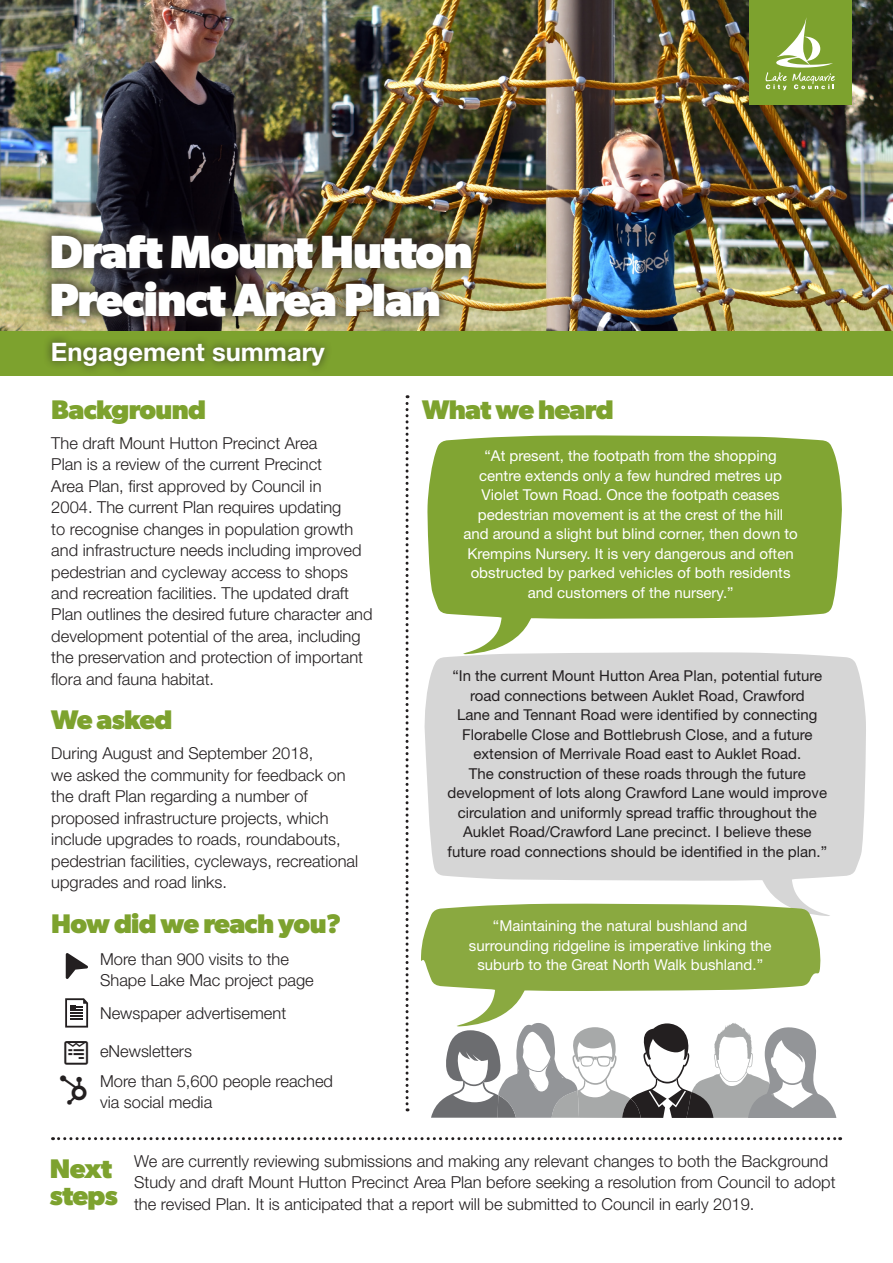
<style>
.page{position:relative;width:893px;height:1263px;background:#fff}
.page>*{position:absolute;margin:0;border:0;box-sizing:border-box;transform-origin:0 0}
.t1{font:700 46.65px/48px "Gibson";letter-spacing:-.025em;color:#fff}
.List_Paragraph{font:29.25px "Font Awesome 5 Brands";color:#231f20}
.t2{font:700 27px/27px "Gibson";letter-spacing:-.025em;color:#7da22e}
.t3{font:700 25.5px "Helvetica Neue LT Std";color:#fff}
.List_Paragraph-2{font:300 16.5px/21.5px "Helvetica Neue LT Std";color:#231f20}
.t4{font:15px/19.5px "Helvetica Neue LT Std";color:#231f20;text-align:center}
.t5{font:15px/19.5px "Helvetica Neue LT Std";color:#fff;text-align:center}
</style>
<div class="page">
<img style="left:0;top:0;width:893px;height:331px">
<div style="left:749px;top:0;width:102px;height:105px;background:#7da22e"></div>
<svg style="left:766px;top:18px;width:69px;height:72px"></svg>
<div style="left:38px;top:221px;width:447px;height:109px;background:#231f20;opacity:.75"></div>
<svg style="left:66px;top:953px;width:22px;height:26px"></svg>
<svg style="left:65px;top:998px;width:23px;height:29px"></svg>
<div style="left:0;top:331px;width:893px;height:45px;background:#7da22e"></div>
<div style="left:43px;top:334px;width:290px;height:41px;background:#231f20;opacity:.75"></div>
<svg style="left:406px;top:395px;width:3px;height:716px"></svg>
<svg style="left:53px;top:1137px;width:788px;height:3px"></svg>
<svg style="left:427px;top:435px;width:415px;height:217px;fill:#81a533"></svg>
<svg style="left:424px;top:652px;width:442px;height:264px;fill:#d6d6d6"></svg>
<svg style="left:421px;top:903px;width:400px;height:119px;fill:#8aa940"></svg>
<svg style="left:431px;top:1022px;width:405px;height:96px"></svg>
<p class="t1" style="left:49px;top:226px;width:425px">Draft Mount Hutton<br>Precinct Area Plan</p>
<p class="t3" style="left:51px;top:336px;width:275px">Engagement summary</p>
<p class="t2" style="left:51px;top:395px;width:156px">Background</p>
<p class="List_Paragraph-2" style="left:51px;top:432px;width:323px">The draft Mount Hutton Precinct Area<br>Plan is a review of the current Precinct<br>Area Plan, first approved by Council in<br>2004. The current Plan requires updating<br>to recognise changes in population growth and infrastructure needs including improved pedestrian and cycleway access to shops and recreation facilities. The updated draft Plan outlines the desired future character and development potential of the area, including the preservation and protection of important flora and fauna habitat.</p>
<p class="t2" style="left:51px;top:706px;width:123px">We asked</p>
<p class="List_Paragraph-2" style="left:51px;top:742px;width:308px">During August and September 2018,<br>we asked the community for feedback on the draft Plan regarding a number of proposed infrastructure projects, which include upgrades to roads, roundabouts, pedestrian facilities, cycleways, recreational upgrades and road links.</p>
<p class="t2" style="left:51px;top:909px;width:291px">How did we reach you?</p>
<p class="List_Paragraph-2" style="left:100px;top:948px;width:215px">More than 900 visits to the<br>Shape Lake Mac project page</p>
<p class="List_Paragraph-2" style="left:100px;top:1002px;width:188px">Newspaper advertisement</p>
<p class="List_Paragraph-2" style="left:100px;top:1040px;width:93px">eNewsletters</p>
<p class="List_Paragraph" style="left:59px;top:1075px;width:31px">◆▲□▼</p>
<p class="List_Paragraph-2" style="left:100px;top:1070px;width:234px">More than 5,600 people reached via social media</p>
<p class="t2" style="left:422px;top:395px;width:193px">What we heard</p>
<p class="t5" style="left:463px;top:446px;width:336px">“At present, the footpath from the shopping centre extends only a few hundred metres up Violet Town Road. Once the footpath ceases pedestrian movement is at the crest of the hill<br>and around a slight but blind corner, then down to Krempins Nursery. It is very dangerous and often obstructed by parked vehicles of both residents and customers of the nursery.”</p>
<p class="t4" style="left:448px;top:666px;width:381px">“In the current Mount Hutton Area Plan, potential future road connections between Auklet Road, Crawford<br>Lane and Tennant Road were identified by connecting Florabelle Close and Bottlebrush Close, and a future extension of Merrivale Road east to Auklet Road.<br>The construction of these roads through the future development of lots along Crawford Lane would improve circulation and uniformly spread traffic throughout the Auklet Road/Crawford Lane precinct. I believe these future road connections should be identified in the plan.”</p>
<p class="t5" style="left:469px;top:916px;width:304px">“Maintaining the natural bushland and surrounding ridgeline is imperative linking the suburb to the Great North Walk bushland.”</p>
<p class="t2" style="left:50px;top:1155px;width:69px">Next steps</p>
<p class="List_Paragraph-2" style="left:134px;top:1150px;width:703px">We are currently reviewing submissions and making any relevant changes to both the Background<br>Study and draft Mount Hutton Precinct Area Plan before seeking a resolution from Council to adopt the revised Plan. It is anticipated that a report will be submitted to Council in early 2019.</p>
</div>
